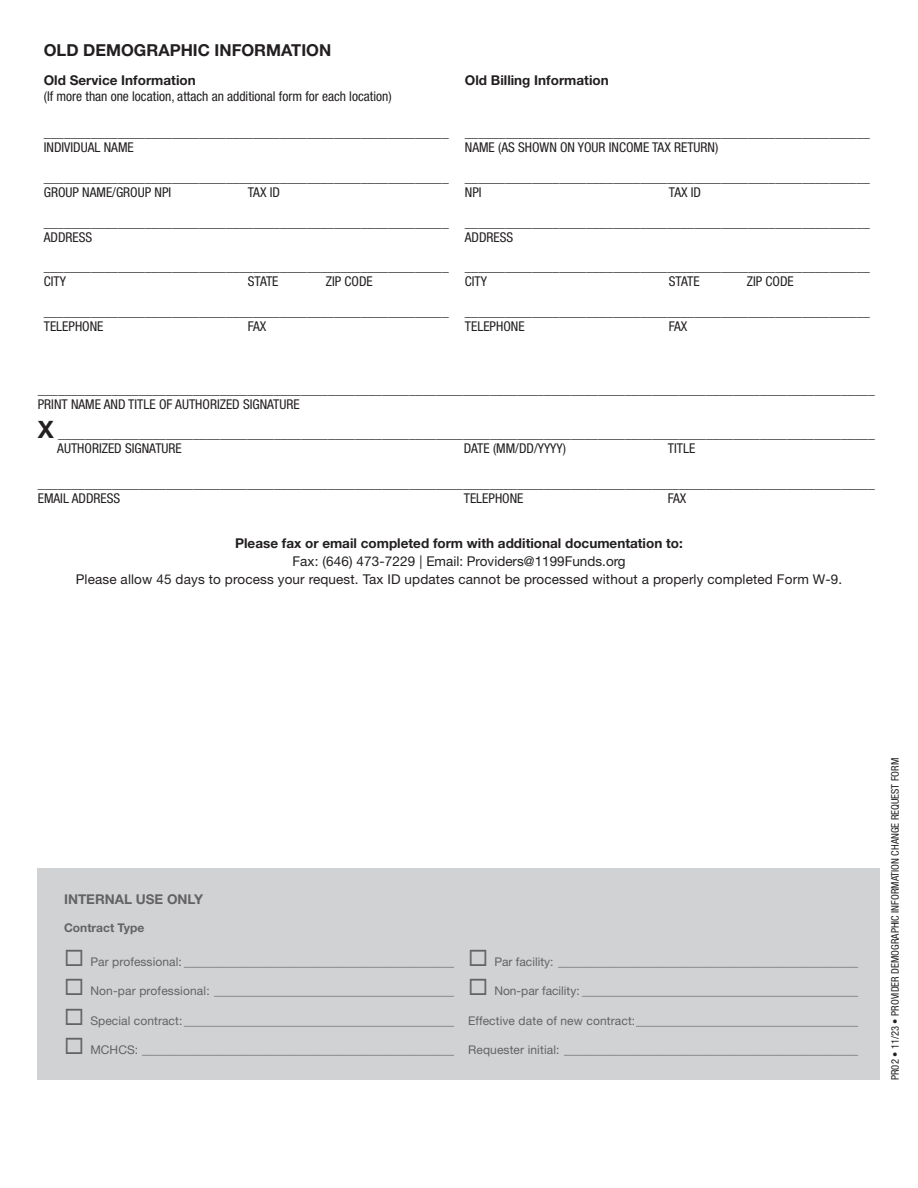
<style>
.page{position:relative;width:918px;height:1188px;background:#fff}
.page>*{position:absolute;margin:0;border:0;box-sizing:border-box;transform-origin:0 0}
.Subheader{font:700 16.5px "Helvetica Neue LT Std";color:#231f20}
.t1{font:13.5px/15px "Helvetica Neue LT Std";letter-spacing:.01em;color:#231f20}
.t2{font:condensed 13.5px/16.2px "Helvetica Neue LT Std";color:#231f20}
.t3{font:700 13.5px/18px "Helvetica Neue LT Std";color:#231f20;text-align:center}
.t4{font:700 13.5px "Helvetica Neue LT Std";color:#636366}
.t5{font:12px "Helvetica Neue LT Std";letter-spacing:.01em;color:#636366}
.t6{font:700 12px "Helvetica Neue LT Std";color:#636366}
.t7{font:condensed 10.5px "Helvetica Neue LT Std";color:#231f20}
.s1{font-weight:700;font-stretch:normal}
.s2{font-stretch:condensed}
.s3{font-weight:700;font-size:24px}
.s4{font-weight:400}
</style>
<div class="page">
<div style="left:38px;top:868px;width:842px;height:212px;background:#d1d2d4"></div>
<p class="Subheader" style="left:44px;top:39px;width:289px">OLD DEMOGRAPHIC INFORMATION</p>
<p class="t2" style="left:44px;top:72px;width:349px"><span class="s1">Old Service Information<br></span>(If more than one location, attach an additional form for each location)</p>
<p class="t3" style="left:465px;top:71px;width:145px">Old Billing Information</p>
<p class="t1" style="left:44px;top:124px;width:407px">____________________________________________________________</p>
<p class="t2" style="left:44px;top:139px;width:92px">INDIVIDUAL NAME</p>
<p class="t1" style="left:465px;top:124px;width:406px">____________________________________________________________</p>
<p class="t2" style="left:465px;top:139px;width:255px">NAME (AS SHOWN ON YOUR INCOME TAX RETURN)</p>
<p class="t1" style="left:44px;top:169px;width:407px">____________________________________________________________</p>
<p class="t2" style="left:44px;top:184px;width:129px">GROUP NAME/GROUP NPI</p>
<p class="t2" style="left:248px;top:184px;width:34px">TAX ID</p>
<p class="t1" style="left:465px;top:169px;width:406px">____________________________________________________________</p>
<p class="t2" style="left:465px;top:184px;width:18px">NPI</p>
<p class="t2" style="left:669px;top:184px;width:34px">TAX ID</p>
<p class="t1" style="left:44px;top:214px;width:407px">____________________________________________________________<br><span class="s2">ADDRESS</span></p>
<p class="t1" style="left:465px;top:214px;width:406px">____________________________________________________________</p>
<p class="t2" style="left:465px;top:229px;width:50px">ADDRESS</p>
<p class="t1" style="left:44px;top:259px;width:407px">____________________________________________________________</p>
<p class="t2" style="left:44px;top:274px;width:24px">CITY</p>
<p class="t2" style="left:248px;top:274px;width:32px">STATE</p>
<p class="t2" style="left:326px;top:274px;width:49px">ZIP CODE</p>
<p class="t1" style="left:44px;top:304px;width:407px">____________________________________________________________</p>
<p class="t2" style="left:44px;top:318px;width:61px">TELEPHONE</p>
<p class="t2" style="left:248px;top:318px;width:20px">FAX</p>
<p class="t1" style="left:465px;top:259px;width:406px">____________________________________________________________</p>
<p class="t2" style="left:465px;top:274px;width:24px">CITY</p>
<p class="t2" style="left:669px;top:274px;width:32px">STATE</p>
<p class="t2" style="left:747px;top:274px;width:49px">ZIP CODE</p>
<p class="t1" style="left:465px;top:304px;width:406px">____________________________________________________________</p>
<p class="t2" style="left:465px;top:318px;width:61px">TELEPHONE</p>
<p class="t2" style="left:669px;top:318px;width:20px">FAX</p>
<p class="t1" style="left:38px;top:382px;width:839px">____________________________________________________________________________________________________________________________</p>
<p class="t2" style="left:38px;top:396px;width:264px">PRINT NAME AND TITLE OF AUTHORIZED SIGNATURE</p>
<p class="t1" style="left:38px;top:425px;width:838px"><span class="s3">X</span> _________________________________________________________________________________________________________________________</p>
<p class="t2" style="left:57px;top:440px;width:126px">AUTHORIZED SIGNATURE</p>
<p class="t2" style="left:464px;top:440px;width:104px">DATE (MM/DD/YYYY)</p>
<p class="t2" style="left:668px;top:440px;width:29px">TITLE</p>
<p class="t1" style="left:38px;top:476px;width:839px">____________________________________________________________________________________________________________________________</p>
<p class="t2" style="left:38px;top:490px;width:84px">EMAIL ADDRESS</p>
<p class="t2" style="left:464px;top:490px;width:61px">TELEPHONE</p>
<p class="t2" style="left:668px;top:490px;width:20px">FAX</p>
<p class="t3" style="left:235px;top:534px;width:449px">Please fax or email completed form with additional documentation to:<br><span class="s4">Fax: (646) 473-7229 | Email: Providers@1199Funds.org</span></p>
<p class="t1" style="left:76px;top:572px;width:768px">Please allow 45 days to process your request. Tax ID updates cannot be processed without a properly completed Form W-9.</p>
<p class="t4" style="left:64px;top:891px;width:141px">INTERNAL USE ONLY</p>
<p class="t6" style="left:64px;top:921px;width:82px">Contract Type</p>
<p class="t5" style="left:64px;top:955px;width:391px">◻ Par professional: _____________________________________________</p>
<p class="t5" style="left:468px;top:955px;width:391px">◻ Par facility: __________________________________________________</p>
<p class="t5" style="left:64px;top:984px;width:391px">◻ Non-par professional: ________________________________________</p>
<p class="t5" style="left:468px;top:984px;width:391px">◻ Non-par facility: ______________________________________________</p>
<p class="t5" style="left:64px;top:1013px;width:391px">◻ Special contract: _____________________________________________</p>
<p class="t5" style="left:468px;top:1013px;width:391px">Effective date of new contract:_____________________________________</p>
<p class="t5" style="left:64px;top:1043px;width:392px">◻ MCHCS: ____________________________________________________</p>
<p class="t5" style="left:468px;top:1043px;width:391px">Requester initial: _________________________________________________</p>
<p class="t7" style="left:889px;top:1080px;width:324px;rotate:-90deg">PR02 • 11/23 • PROVIDER DEMOGRAPHIC INFORMATION CHANGE REQUEST FORM</p>
</div>
